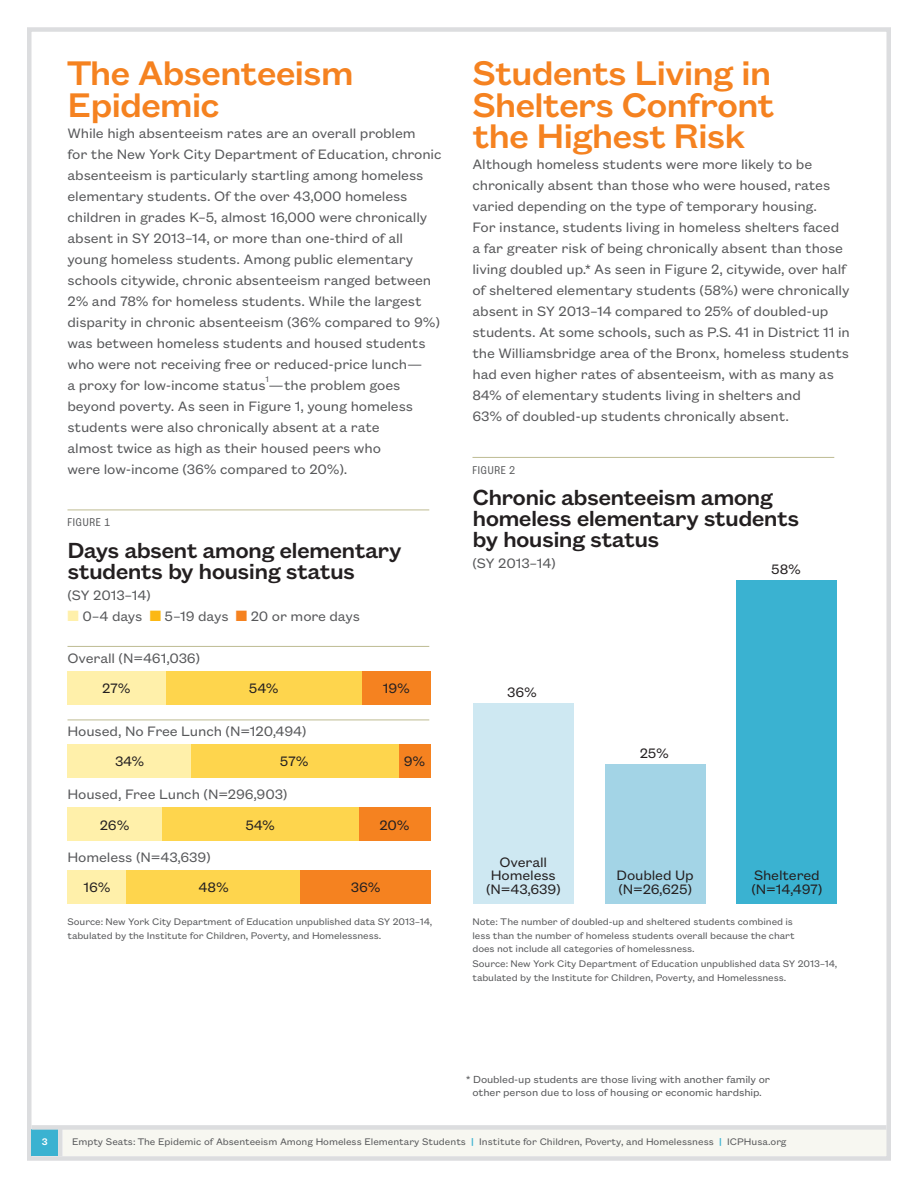
<style>
.page{position:relative;width:918px;height:1188px;background:#fff}
.page>*{position:absolute;margin:0;border:0;box-sizing:border-box;transform-origin:0 0}
.Head_1{font:500 37.5px/31.5px "Founders Grotesk Text";letter-spacing:-.03em;color:#f58220}
.Head_2___Table_Head{font:500 24px/21px "Founders Grotesk Text";letter-spacing:-.03em;color:#231f20}
.Text{font:15px/21px "Founders Grotesk Text";letter-spacing:-.01em;color:#57585a}
.Text-2{font:15px/13.5px "Founders Grotesk Text";letter-spacing:-.01em;color:#231f20}
.Table_Indicator_Thin{font:12.3px "Founders Grotesk Cond";letter-spacing:.06em;color:#57585a}
.Footnote{font:11.25px/13.5px "Founders Grotesk Text";letter-spacing:-.01em;color:#57585a;text-align:center}
.Source{font:10.5px/13.5px "Founders Grotesk Text";letter-spacing:-.01em;color:#57585a}
.t1{font:500 10.5px "Founders Grotesk Text";color:#fff}
.Text-3{font:9px "Founders Grotesk Text";color:#57585a}
.s1{color:#fff0aa}
.s2{color:#fcb814}
.s3{color:#f58220}
.s4{font-weight:500;color:#3ab2d1}
</style>
<div class="page">
<div style="left:63px;top:1130px;width:823px;height:26px;background:#f7f7f1"></div>
<div style="left:27px;top:27px;width:864px;height:1134px;border:4px solid #dcdddf"></div>
<div style="left:32px;top:1130px;width:26px;height:26px;background:#3ab2d1"></div>
<div style="left:32px;top:1125px;width:854px;height:5px;background:#dcdddf"></div>
<div style="left:58px;top:1129px;width:5px;height:27px;background:#dcdddf"></div>
<hr style="left:68px;top:510px;width:361px;height:1px;background:#bebb92">
<hr style="left:68px;top:646px;width:361px;height:1px;background:#bebb92">
<hr style="left:68px;top:720px;width:361px;height:1px;background:#bebb92">
<hr style="left:472px;top:457px;width:362px;height:1px;background:#bebb92">
<div style="left:398px;top:744px;width:33px;height:34px;background:#f58220"></div>
<div style="left:362px;top:671px;width:69px;height:34px;background:#f58220"></div>
<div style="left:358px;top:807px;width:73px;height:34px;background:#f58220"></div>
<div style="left:300px;top:870px;width:131px;height:34px;background:#f58220"></div>
<div style="left:166px;top:671px;width:196px;height:34px;background:#fed54d"></div>
<div style="left:191px;top:744px;width:207px;height:34px;background:#fed54d"></div>
<div style="left:162px;top:807px;width:196px;height:34px;background:#fed54d"></div>
<div style="left:126px;top:870px;width:174px;height:34px;background:#fed54d"></div>
<div style="left:68px;top:671px;width:98px;height:34px;background:#fff0aa"></div>
<div style="left:68px;top:744px;width:123px;height:34px;background:#fff0aa"></div>
<div style="left:68px;top:807px;width:94px;height:34px;background:#fff0aa"></div>
<div style="left:68px;top:870px;width:58px;height:34px;background:#fff0aa"></div>
<div style="left:737px;top:580px;width:100px;height:324px;background:#3ab2d1"></div>
<div style="left:605px;top:765px;width:100px;height:139px;background:#a3d4e6"></div>
<div style="left:473px;top:703px;width:100px;height:201px;background:#cee8f2"></div>
<p class="Head_1" style="left:66px;top:55px;width:289px">The Absenteeism<br>Epidemic</p>
<p class="Text" style="left:68px;top:122px;width:376px">While high absenteeism rates are an overall problem<br>for the New York City Department of Education, chronic absenteeism is particularly startling among homeless elementary students. Of the over 43,000 homeless children in grades K–5, almost 16,000 were chronically absent in SY 2013–14, or more than one-third of all young homeless students. Among public elementary schools citywide, chronic absenteeism ranged between 2% and 78% for homeless students. While the largest disparity in chronic absenteeism (36% compared to 9%) was between homeless students and housed students who were not receiving free or reduced-price lunch—<br>a proxy for low-income status —the problem goes</p>
<p class="Text-3" style="left:266px;top:374px;width:5px">1</p>
<p class="Text" style="left:68px;top:395px;width:347px">beyond poverty. As seen in Figure 1, young homeless students were also chronically absent at a rate almost twice as high as their housed peers who were low-income (36% compared to 20%).</p>
<p class="Table_Indicator_Thin" style="left:68px;top:516px;width:44px">FIGURE 1</p>
<p class="Head_2___Table_Head" style="left:68px;top:538px;width:336px">Days absent among elementary students by housing status</p>
<p class="Text" style="left:68px;top:584px;width:85px">(SY 2013–14)</p>
<p class="Text" style="left:68px;top:605px;width:294px"><span class="s1">■</span> 0–4 days <span class="s2">■</span> 5–19 days <span class="s3">■</span> 20 or more days</p>
<p class="Text" style="left:68px;top:647px;width:134px">Overall (N=461,036)</p>
<p class="Head_1" style="left:472px;top:55px;width:304px;text-align:justify">Students Living in Shelters Confront the Highest Risk</p>
<p class="Text" style="left:472px;top:153px;width:379px">Although homeless students were more likely to be chronically absent than those who were housed, rates varied depending on the type of temporary housing.<br>For instance, students living in homeless shelters faced a far greater risk of being chronically absent than those living doubled up.* As seen in Figure 2, citywide, over half of sheltered elementary students (58%) were chronically absent in SY 2013–14 compared to 25% of doubled-up</p>
<p class="Text" style="left:472px;top:321px;width:379px">students. At some schools, such as P.S. 41 in District 11 in the Williamsbridge area of the Bronx, homeless students had even higher rates of absenteeism, with as many as 84% of elementary students living in shelters and<br>63% of doubled-up students chronically absent.</p>
<p class="Table_Indicator_Thin" style="left:472px;top:463px;width:44px">FIGURE 2</p>
<p class="Head_2___Table_Head" style="left:472px;top:486px;width:328px">Chronic absenteeism among homeless elementary students by housing status</p>
<p class="Text" style="left:472px;top:552px;width:85px">(SY 2013–14)</p>
<p class="Text-2" style="left:771px;top:561px;width:31px">58%</p>
<p class="Text-2" style="left:102px;top:680px;width:30px">27%</p>
<p class="Text-2" style="left:507px;top:684px;width:31px">36%</p>
<p class="Text-2" style="left:249px;top:680px;width:31px">54%</p>
<p class="Text-2" style="left:383px;top:680px;width:29px">19%</p>
<p class="Text" style="left:68px;top:720px;width:241px">Housed, No Free Lunch (N=120,494)</p>
<p class="Text-2" style="left:115px;top:754px;width:31px">34%</p>
<p class="Text-2" style="left:280px;top:754px;width:30px">57%</p>
<p class="Text" style="left:68px;top:783px;width:222px">Housed, Free Lunch (N=296,903)</p>
<p class="Text-2" style="left:100px;top:817px;width:31px">26%</p>
<p class="Text" style="left:68px;top:846px;width:145px">Homeless (N=43,639)</p>
<p class="Text-2" style="left:83px;top:880px;width:29px">16%</p>
<p class="Text-2" style="left:199px;top:880px;width:32px">48%</p>
<p class="Text-2" style="left:245px;top:817px;width:31px">54%</p>
<p class="Text-2" style="left:404px;top:754px;width:23px">9%</p>
<p class="Text-2" style="left:379px;top:817px;width:32px">20%</p>
<p class="Text-2" style="left:351px;top:880px;width:31px">36%</p>
<p class="Source" style="left:68px;top:915px;width:366px">Source: New York City Department of Education unpublished data SY 2013–14, tabulated by the Institute for Children, Poverty, and Homelessness.</p>
<p class="Text-2" style="left:486px;top:854px;width:76px;text-align:center">Overall<br>Homeless (N=43,639)</p>
<p class="Text-2" style="left:640px;top:746px;width:31px">25%</p>
<p class="Text-2" style="left:617px;top:868px;width:79px">Doubled Up (N=26,625)</p>
<p class="Text-2" style="left:751px;top:868px;width:72px">Sheltered (N=14,497)</p>
<p class="Source" style="left:472px;top:915px;width:324px">Note: The number of doubled-up and sheltered students combined is less than the number of homeless students overall because the chart does not include all categories of homelessness.</p>
<p class="Source" style="left:472px;top:957px;width:366px">Source: New York City Department of Education unpublished data SY 2013–14, tabulated by the Institute for Children, Poverty, and Homelessness.</p>
<p class="Footnote" style="left:466px;top:1072px;width:305px">* Doubled-up students are those living with another family or other person due to loss of housing or economic hardship.</p>
<p class="t1" style="left:42px;top:1135px;width:7px">3</p>
<p class="Source" style="left:72px;top:1135px;width:716px">Empty Seats: The Epidemic of Absenteeism Among Homeless Elementary Students <span class="s4">|</span> Institute for Children, Poverty, and Homelessness <span class="s4">|</span> ICPHusa.org</p>
</div>
